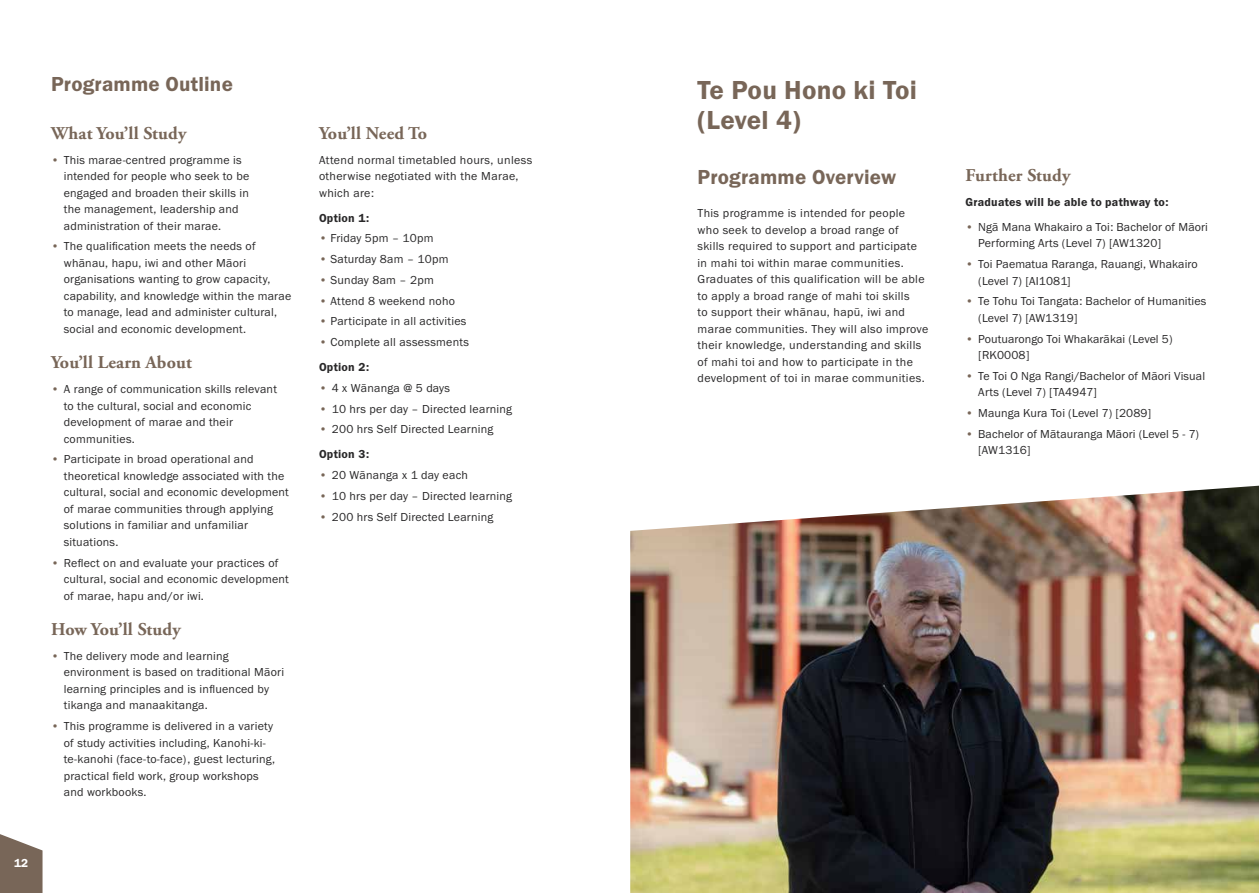
<style>
.page{position:relative;width:1259px;height:893px;background:#fff}
.page>*{position:absolute;margin:0;border:0;box-sizing:border-box;transform-origin:0 0}
.t1{font:27px/30px "Franklin Gothic URW Dem";letter-spacing:.01em;color:#786658}
.t2{font:21px "Franklin Gothic URW Dem";letter-spacing:.01em;color:#786658}
.t3{font:700 18px "Adobe Garamond Pro";letter-spacing:.01em;color:#786658}
.t4{font:12px/16.5px "Franklin Gothic URW Boo";letter-spacing:.02em;color:#292829}
.t5{font:12px "Franklin Gothic URW Dem";letter-spacing:.02em;color:#292829}
.t6{font:12px "Franklin Gothic URW Dem";color:#fff}
.s1{color:#786658}
</style>
<div class="page">
<svg style="left:0;top:834px;width:43px;height:59px;background:#8c7c70"></svg>
<img style="left:630px;top:486px;width:629px;height:407px">
<h2 class="t2" style="left:51px;top:71px;width:183px">Programme Outline</h2>
<h3 class="t3" style="left:51px;top:122px;width:137px">What You’ll Study</h3>
<p class="t4" style="left:64px;top:151px;width:187px;text-indent:-13px"><span class="s1">•</span> This marae-centred programme is intended for people who seek to be engaged and broaden their skills in the management, leadership and administration of their marae.</p>
<p class="t4" style="left:64px;top:238px;width:229px;text-indent:-13px"><span class="s1">•</span> The qualification meets the needs of whānau, hapu, iwi and other Māori organisations wanting to grow capacity, capability, and knowledge within the marae to manage, lead and administer cultural, social and economic development.</p>
<h3 class="t3" style="left:51px;top:352px;width:142px">You’ll Learn About</h3>
<p class="t4" style="left:64px;top:381px;width:215px;text-indent:-13px"><span class="s1">•</span> A range of communication skills relevant to the cultural, social and economic development of marae and their communities.</p>
<p class="t4" style="left:64px;top:451px;width:227px;text-indent:-13px"><span class="s1">•</span> Participate in broad operational and theoretical knowledge associated with the cultural, social and economic development of marae communities through applying solutions in familiar and unfamiliar situations.</p>
<p class="t4" style="left:64px;top:554px;width:227px;text-indent:-13px"><span class="s1">•</span> Reflect on and evaluate your practices of cultural, social and economic development of marae, hapu and/or iwi.</p>
<h3 class="t3" style="left:51px;top:619px;width:131px">How You’ll Study</h3>
<p class="t4" style="left:64px;top:647px;width:222px;text-indent:-13px"><span class="s1">•</span> The delivery mode and learning environment is based on traditional Māori learning principles and is influenced by tikanga and manaakitanga.</p>
<p class="t4" style="left:64px;top:718px;width:213px;text-indent:-13px"><span class="s1">•</span> This programme is delivered in a variety of study activities including, Kanohi-ki&shy;te-kanohi (face-to-face), guest lecturing, practical field work, group workshops and workbooks.</p>
<p class="t6" style="left:14px;top:856px;width:16px">12</p>
<h3 class="t3" style="left:319px;top:122px;width:110px">You’ll Need To</h3>
<p class="t4" style="left:319px;top:151px;width:215px">Attend normal timetabled hours, unless otherwise negotiated with the Marae, which are:</p>
<p class="t5" style="left:319px;top:210px;width:52px">Option 1:</p>
<p class="t4" style="left:319px;top:230px;width:116px"><span class="s1">•</span> Friday 5pm – 10pm</p>
<p class="t4" style="left:319px;top:251px;width:131px"><span class="s1">•</span> Saturday 8am – 10pm</p>
<p class="t4" style="left:319px;top:271px;width:116px"><span class="s1">•</span> Sunday 8am – 2pm</p>
<p class="t4" style="left:319px;top:292px;width:137px"><span class="s1">•</span> Attend 8 weekend noho</p>
<p class="t4" style="left:319px;top:313px;width:149px"><span class="s1">•</span> Participate in all activities</p>
<p class="t4" style="left:319px;top:334px;width:151px"><span class="s1">•</span> Complete all assessments</p>
<p class="t5" style="left:319px;top:360px;width:52px">Option 2:</p>
<p class="t4" style="left:319px;top:379px;width:133px"><span class="s1">•</span> 4 x Wānanga @ 5 days</p>
<p class="t4" style="left:319px;top:400px;width:195px"><span class="s1">•</span> 10 hrs per day – Directed learning</p>
<p class="t4" style="left:319px;top:421px;width:176px"><span class="s1">•</span> 200 hrs Self Directed Learning</p>
<p class="t5" style="left:319px;top:447px;width:52px">Option 3:</p>
<p class="t4" style="left:319px;top:467px;width:150px"><span class="s1">•</span> 20 Wānanga x 1 day each</p>
<p class="t4" style="left:319px;top:487px;width:195px"><span class="s1">•</span> 10 hrs per day – Directed learning</p>
<p class="t4" style="left:319px;top:508px;width:176px"><span class="s1">•</span> 200 hrs Self Directed Learning</p>
<h1 class="t1" style="left:697px;top:74px;width:221px">Te Pou Hono ki Toi (Level 4)</h1>
<h2 class="t2" style="left:697px;top:164px;width:200px">Programme Overview</h2>
<p class="t4" style="left:697px;top:205px;width:232px">This programme is intended for people who seek to develop a broad range of skills required to support and participate in mahi toi within marae communities.<br>Graduates of this qualification will be able to apply a broad range of mahi toi skills<br>to support their whānau, hapū, iwi and marae communities. They will also improve their knowledge, understanding and skills of mahi toi and how to participate in the development of toi in marae communities.</p>
<h3 class="t3" style="left:965px;top:165px;width:106px">Further Study</h3>
<p class="t5" style="left:965px;top:194px;width:205px">Graduates will be able to pathway to:</p>
<p class="t4" style="left:978px;top:218px;width:231px;text-indent:-13px"><span class="s1">•</span> Ngā Mana Whakairo a Toi: Bachelor of Māori<br>Performing Arts (Level 7) [AW1320]</p>
<p class="t4" style="left:978px;top:256px;width:221px;text-indent:-13px"><span class="s1">•</span> Toi Paematua Raranga, Rauangi, Whakairo (Level 7) [AI1081]</p>
<p class="t4" style="left:978px;top:293px;width:230px;text-indent:-13px"><span class="s1">•</span> Te Tohu Toi Tangata: Bachelor of Humanities (Level 7) [AW1319]</p>
<p class="t4" style="left:978px;top:330px;width:196px;text-indent:-13px"><span class="s1">•</span> Poutuarongo Toi Whakarākai (Level 5) [RK0008]</p>
<p class="t4" style="left:978px;top:367px;width:228px;text-indent:-13px"><span class="s1">•</span> Te Toi O Nga Rangi/Bachelor of Māori Visual<br>Arts (Level 7) [TA4947]</p>
<p class="t4" style="left:965px;top:405px;width:187px"><span class="s1">•</span> Maunga Kura Toi (Level 7) [2089]</p>
<p class="t4" style="left:978px;top:425px;width:222px;text-indent:-13px"><span class="s1">•</span> Bachelor of Mātauranga Māori (Level 5 - 7) [AW1316]</p>
</div>
